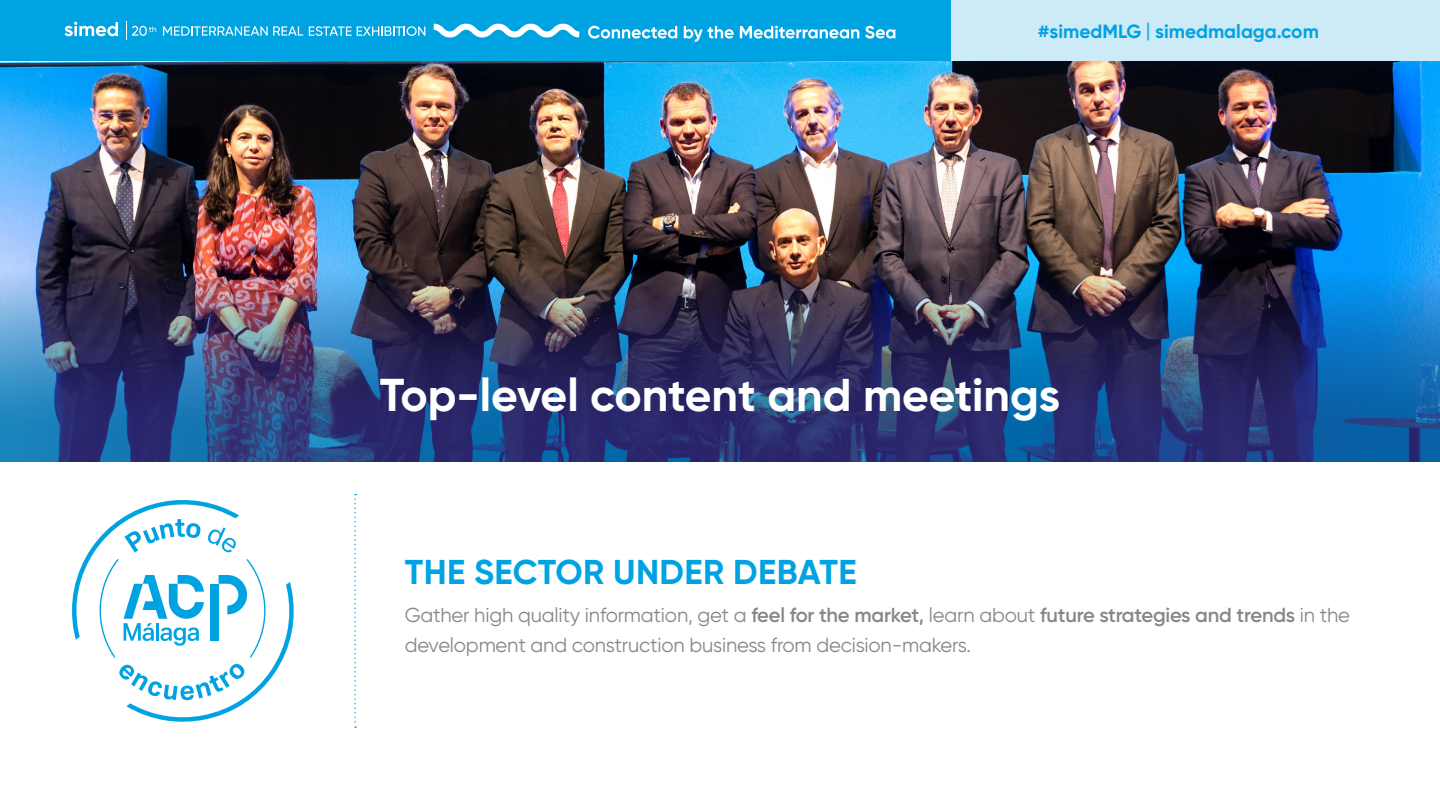
<style>
.page{position:relative;width:1440px;height:810px;background:#fff}
.page>*{position:absolute;margin:0;border:0;box-sizing:border-box;transform-origin:0 0}
.t1{font:700 46.05px "Gilroy";color:#fff}
.t2{font:700 34.42px "Gilroy";letter-spacing:.01em;color:#00a3e2}
.t3{font:20.25px/30px "Gilroy";letter-spacing:-.01em;color:#878787}
.t4{font:700 19.12px "Gilroy";color:#00a3e2}
.s1{font-family:"Sofia Pro"}
.s2{font-weight:600}
</style>
<div class="page">
<div style="left:950px;top:0;width:490px;height:62px;background:#cdeaf7"></div>
<div style="left:0;top:0;width:951px;height:62px;background:#00a3e2"></div>
<svg style="left:65px;top:22px;width:53px;height:14px"></svg>
<svg style="left:163px;top:26px;width:140px;height:10px"></svg>
<svg style="left:309px;top:23px;width:586px;height:19px"></svg>
<svg style="left:126px;top:22px;width:30px;height:18px"></svg>
<img style="left:0;top:62px;width:1440px;height:208px">
<svg style="left:72px;top:500px;width:222px;height:222px"></svg>
<svg style="left:354px;top:494px;width:2px;height:234px"></svg>
<img style="left:0;top:270px;width:1440px;height:191px">
<p class="t4" style="left:1038px;top:20px;width:283px">#simedMLG <span class="s1">|</span> simedmalaga.com</p>
<h1 class="t1" style="left:380px;top:366px;width:682px">Top-level content and meetings</h1>
<h2 class="t2" style="left:405px;top:550px;width:453px">THE SECTOR UNDER DEBATE</h2>
<p class="t3" style="left:405px;top:599px;width:947px">Gather high quality information, get a <span class="s2">feel for the market,</span> learn about <span class="s2">future strategies and trends</span> in the development and construction business from decision-makers.</p>
</div>
